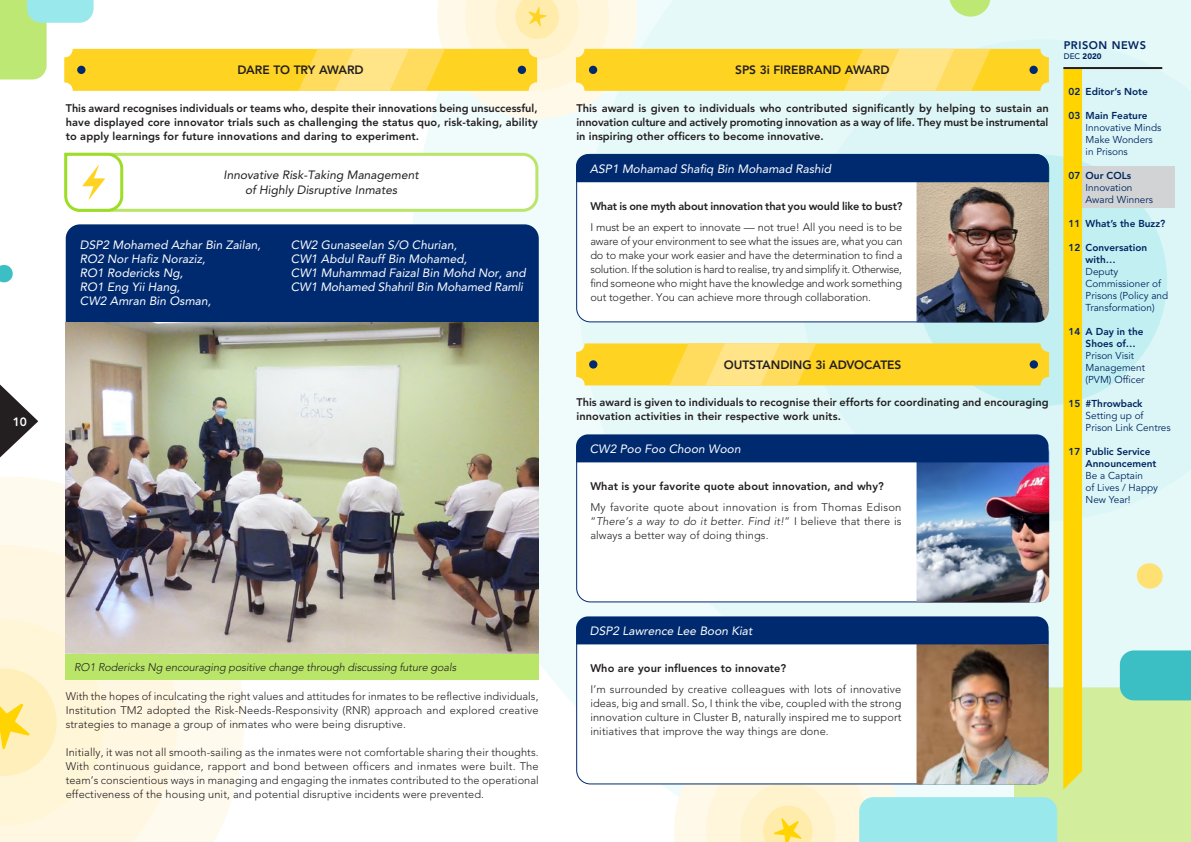
<style>
.page{position:relative;width:1191px;height:842px;background:#fff}
.page>*{position:absolute;margin:0;border:0;box-sizing:border-box;transform-origin:0 0}
.t1{font:italic 12px/14px "Avenir LT Std";color:#fff}
.t2{font:italic 12px/15px "Avenir LT Std";color:#231f20;text-align:center}
.t3{font:800 12px "Avenir LT Std";color:#231f20}
.t4{font:800 12px "Avenir LT Std";color:#fff}
.t5{font:300 11px/14px "Avenir LT Std";letter-spacing:.01em;color:#231f20;text-align:justify}
.t6{font:800 11px/14px "Avenir LT Std";letter-spacing:.005em;color:#231f20;text-align:justify}
.t7{font:italic 300 11px "Avenir LT Std";letter-spacing:-.01em;color:#231f20}
.t8{font:800 11px "Avenir LT Std";letter-spacing:.05em;color:#002561}
.t9{font:10px/12px "Avenir LT Std";color:#002561}
.t10{font:800 10px/12px "Avenir LT Std";color:#002561}
.t11{font:900 8px "Avenir LT Std";color:#002561}
.s1{font-style:italic}
.s2{font-weight:500}
</style>
<div class="page">
<img style="left:0;top:0;width:1191px;height:842px">
<p class="t4" style="left:13px;top:414px;width:16px">10</p>
<p class="t3" style="left:238px;top:63px;width:128px">DARE TO TRY AWARD</p>
<p class="t6" style="left:66px;top:102px;width:474px">This award recognises individuals or teams who, despite their innovations being unsuccessful, have displayed core innovator trials such as challenging the status quo, risk-taking, ability to apply learnings for future innovations and daring to experiment.</p>
<p class="t2" style="left:223px;top:168px;width:196px">Innovative Risk-Taking Management of Highly Disruptive Inmates</p>
<p class="t1" style="left:80px;top:238px;width:182px">DSP2 Mohamed Azhar Bin Zailan,<br>RO2 Nor Hafiz Noraziz,<br>RO1 Rodericks Ng,<br>RO1 Eng Yii Hang,<br>CW2 Amran Bin Osman,</p>
<p class="t1" style="left:291px;top:238px;width:236px">CW2 Gunaseelan S/O Churian,<br>CW1 Abdul Rauff Bin Mohamed,<br>CW1 Muhammad Faizal Bin Mohd Nor, and<br>CW1 Mohamed Shahril Bin Mohamed Ramli</p>
<p class="t7" style="left:74px;top:660px;width:384px">RO1 Rodericks Ng encouraging positive change through discussing future goals</p>
<p class="t5" style="left:66px;top:690px;width:474px">With the hopes of inculcating the right values and attitudes for inmates to be reflective individuals, Institution TM2 adopted the Risk-Needs-Responsivity (RNR) approach and explored creative strategies to manage a group of inmates who were being disruptive.</p>
<p class="t5" style="left:66px;top:746px;width:474px">Initially, it was not all smooth-sailing as the inmates were not comfortable sharing their thoughts.<br>With continuous guidance, rapport and bond between officers and inmates were built. The team’s conscientious ways in managing and engaging the inmates contributed to the operational effectiveness of the housing unit, and potential disruptive incidents were prevented.</p>
<p class="t3" style="left:735px;top:63px;width:156px">SPS 3i FIREBRAND AWARD</p>
<p class="t6" style="left:576px;top:102px;width:474px">This award is given to individuals who contributed significantly by helping to sustain an innovation culture and actively promoting innovation as a way of life. They must be instrumental in inspiring other officers to become innovative.</p>
<p class="t1" style="left:590px;top:162px;width:243px">ASP1 Mohamad Shafiq Bin Mohamad Rashid</p>
<p class="t6" style="left:590px;top:200px;width:314px">What is one myth about innovation that you would like to bust?</p>
<p class="t5" style="left:590px;top:221px;width:314px">I must be an expert to innovate — not true! All you need is to be aware of your environment to see what the issues are, what you can do to make your work easier and have the determination to find a solution. If the solution is hard to realise, try and simplify it. Otherwise, find someone who might have the knowledge and work something out together. You can achieve more through collaboration.</p>
<p class="t3" style="left:723px;top:358px;width:179px">OUTSTANDING 3i ADVOCATES</p>
<p class="t6" style="left:576px;top:396px;width:473px">This award is given to individuals to recognise their efforts for coordinating and encouraging innovation activities in their respective work units.</p>
<p class="t1" style="left:590px;top:442px;width:152px">CW2 Poo Foo Choon Woon</p>
<p class="t6" style="left:590px;top:480px;width:295px">What is your favorite quote about innovation, and why?</p>
<p class="t5" style="left:590px;top:501px;width:313px">My favorite quote about innovation is from Thomas Edison “<span class="s1">There’s a way to do it better. Find it!</span>” I believe that there is always a better way of doing things.</p>
<p class="t8" style="left:1063px;top:39px;width:84px">PRISON NEWS</p>
<p class="t11" style="left:1063px;top:52px;width:40px"><span class="s2">DEC</span> 2020</p>
<p class="t10" style="left:1068px;top:85px;width:81px">02 Editor’s Note</p>
<p class="t10" style="left:1068px;top:109px;width:80px">03 Main Feature</p>
<p class="t9" style="left:1085px;top:121px;width:77px">Innovative Minds<br>Make Wonders in Prisons</p>
<p class="t10" style="left:1068px;top:169px;width:64px">07 Our COLs</p>
<p class="t9" style="left:1085px;top:181px;width:69px">Innovation<br>Award Winners</p>
<p class="t10" style="left:1068px;top:217px;width:98px">11 What’s the Buzz?</p>
<p class="t10" style="left:1085px;top:241px;width:63px;text-indent:-17px">12 Conversation with…</p>
<p class="t9" style="left:1085px;top:265px;width:84px">Deputy<br>Commissioner of<br>Prisons (Policy and<br>Transformation)</p>
<p class="t10" style="left:1085px;top:325px;width:59px;text-indent:-17px">14 A Day in the<br>Shoes of…</p>
<p class="t9" style="left:1085px;top:349px;width:61px">Prison Visit<br>Management (PVM) Officer</p>
<p class="t10" style="left:1068px;top:397px;width:76px">15 #Throwback</p>
<p class="t9" style="left:1085px;top:409px;width:86px">Setting up of<br>Prison Link Centres</p>
<p class="t10" style="left:1085px;top:445px;width:72px;text-indent:-17px">17 Public Service<br>Announcement</p>
<p class="t9" style="left:1085px;top:469px;width:74px">Be a Captain<br>of Lives / Happy<br>New Year!</p>
<p class="t1" style="left:590px;top:624px;width:164px">DSP2 Lawrence Lee Boon Kiat</p>
<p class="t6" style="left:590px;top:662px;width:197px">Who are your influences to innovate?</p>
<p class="t5" style="left:590px;top:683px;width:313px">I’m surrounded by creative colleagues with lots of innovative ideas, big and small. So, I think the vibe, coupled with the strong innovation culture in Cluster B, naturally inspired me to support initiatives that improve the way things are done.</p>
</div>
